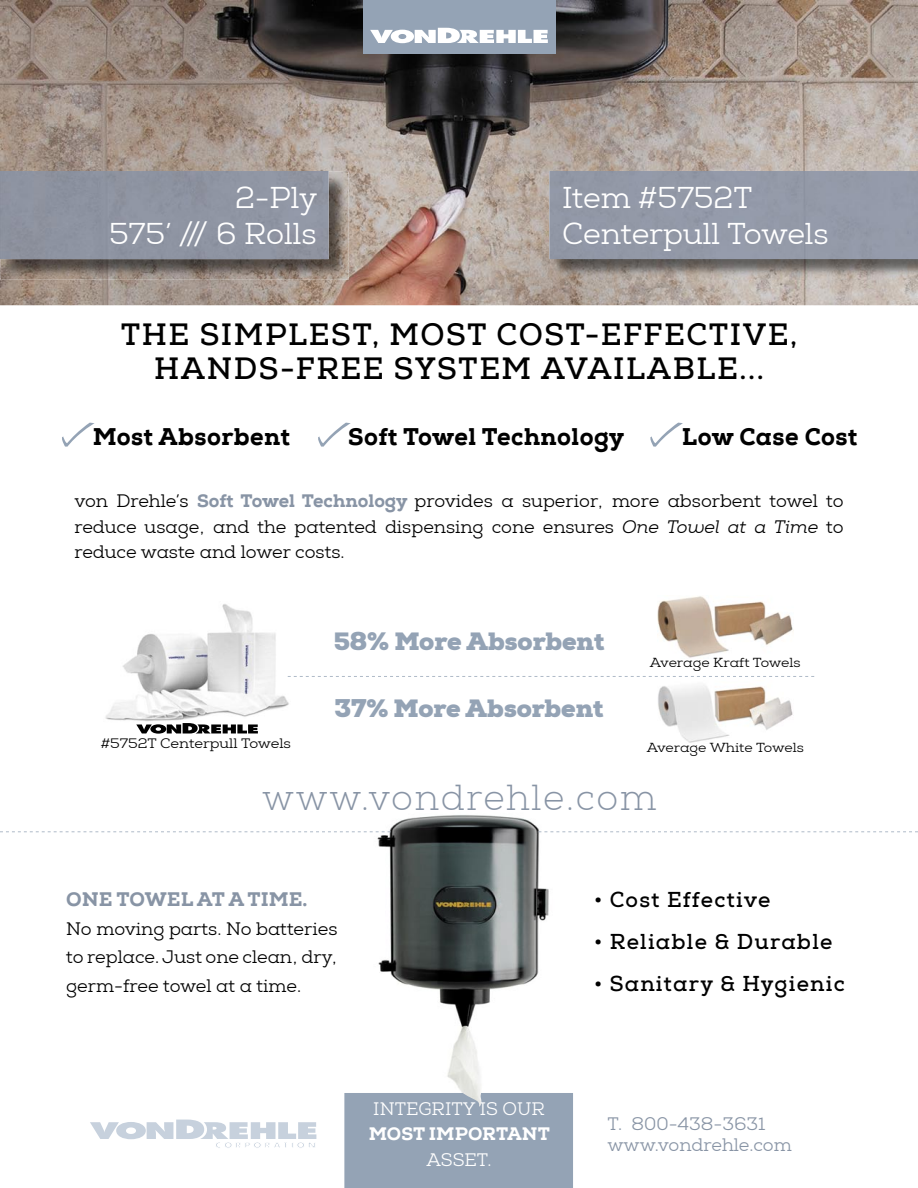
<style>
.page{position:relative;width:918px;height:1188px;background:#fff}
.page>*{position:absolute;margin:0;border:0;box-sizing:border-box;transform-origin:0 0}
.t1{font:300 36px "Nexa Slab";letter-spacing:.05em;color:#8894a5}
.t2{font:700 30px/34.5px "Nexa Slab";letter-spacing:.05em;color:#000;text-align:center}
.t3{font:30px/36px "Nexa Slab";color:#fff}
.t4{font:900 24.9px "Nexa Slab";color:#94a3b5}
.t5{font:800 24px "Nexa Slab";letter-spacing:.02em;color:#000}
.t6{font:700 21px "Nexa Slab";letter-spacing:.06em;color:#000}
.t7{font:800 19.5px "Nexa Slab";color:#8894a5}
.t8{font:18px/28.5px "Nexa Slab";color:#000;text-align:justify}
.t9{font:18px/21px "Nexa Slab";color:#8894a5}
.t10{font:18px "Nexa Slab";color:#fff}
.t11{font:800 18px "Nexa Slab";color:#fff}
.t12{font:13.65px "Nexa Slab";color:#000;scale:1.08 1}
.t13{font:13.05px "Nexa Slab";color:#000;scale:1.08 1}
.s1{font-weight:800;color:#8894a5}
.s2{font-style:italic}
</style>
<div class="page">
<img style="left:364px;top:815px;width:189px;height:278px">
<div style="left:344px;top:1093px;width:229px;height:95px;background:#94a3b5"></div>
<svg style="left:0;top:831px;width:391px;height:1px"></svg>
<svg style="left:538px;top:831px;width:380px;height:1px"></svg>
<svg style="left:90px;top:1120px;width:226px;height:28px"></svg>
<img style="left:105px;top:604px;width:184px;height:117px">
<svg style="left:136px;top:723px;width:122px;height:11px"></svg>
<svg style="left:288px;top:676px;width:526px;height:1px"></svg>
<img style="left:658px;top:685px;width:135px;height:58px">
<img style="left:657px;top:596px;width:137px;height:62px">
<svg style="left:62px;top:423px;width:33px;height:24px"></svg>
<svg style="left:318px;top:423px;width:33px;height:24px"></svg>
<svg style="left:650px;top:423px;width:33px;height:24px"></svg>
<img style="left:0;top:0;width:918px;height:305px">
<div style="left:363px;top:0;width:192px;height:54px;background:#94a3b5"></div>
<img style="left:549px;top:171px;width:369px;height:109px">
<svg style="left:370px;top:28px;width:178px;height:15px"></svg>
<img style="left:1px;top:172px;width:348px;height:108px">
<div style="left:0;top:171px;width:329px;height:88px;background:#8e94a2"></div>
<h2 class="t3" style="left:109px;top:180px;width:210px;text-align:right">2-Ply<br>575’ /// 6 Rolls</h2>
<h2 class="t3" style="left:562px;top:180px;width:268px">Item #5752T<br>Centerpull Towels</h2>
<h2 class="t2" style="left:121px;top:318px;width:678px">THE SIMPLEST, MOST COST-EFFECTIVE,<br>HANDS-FREE SYSTEM AVAILABLE...</h2>
<h3 class="t5" style="left:93px;top:421px;width:199px">Most Absorbent</h3>
<h3 class="t5" style="left:348px;top:421px;width:278px">Soft Towel Technology</h3>
<h3 class="t5" style="left:682px;top:421px;width:177px">Low Case Cost</h3>
<p class="t8" style="left:74px;top:489px;width:771px;line-height:25.5px">von Drehle’s <span class="s1">Soft Towel Technology</span> provides a superior, more absorbent towel to reduce usage, and the patented dispensing cone ensures <span class="s2">One Towel at a Time</span> to reduce waste and lower costs.</p>
<p class="t12" style="left:101px;top:736px;width:178px">#5752T Centerpull Towels</p>
<h3 class="t4" style="left:334px;top:625px;width:272px">58% More Absorbent</h3>
<h3 class="t4" style="left:335px;top:693px;width:271px">37% More Absorbent</h3>
<p class="t13" style="left:650px;top:654px;width:141px">Average Kraft Towels</p>
<p class="t13" style="left:647px;top:740px;width:147px">Average White Towels</p>
<h1 class="t1" style="left:262px;top:776px;width:396px">www.vondrehle.com</h1>
<p class="t7" style="left:66px;top:887px;width:243px">ONE TOWEL AT A TIME.</p>
<p class="t8" style="left:66px;top:915px;width:273px">No moving parts. No batteries to replace. Just one clean, dry, germ-free towel at a time.</p>
<p class="t10" style="left:373px;top:1098px;width:173px">INTEGRITY IS OUR</p>
<p class="t11" style="left:369px;top:1123px;width:183px">MOST IMPORTANT</p>
<p class="t10" style="left:427px;top:1149px;width:66px">ASSET.</p>
<p class="t6" style="left:594px;top:887px;width:178px">• Cost Effective</p>
<p class="t6" style="left:594px;top:929px;width:240px">• Reliable &amp; Durable</p>
<p class="t6" style="left:594px;top:971px;width:252px">• Sanitary &amp; Hygienic</p>
<p class="t9" style="left:608px;top:1113px;width:186px">T. 800-438-3631 www.vondrehle.com</p>
</div>
